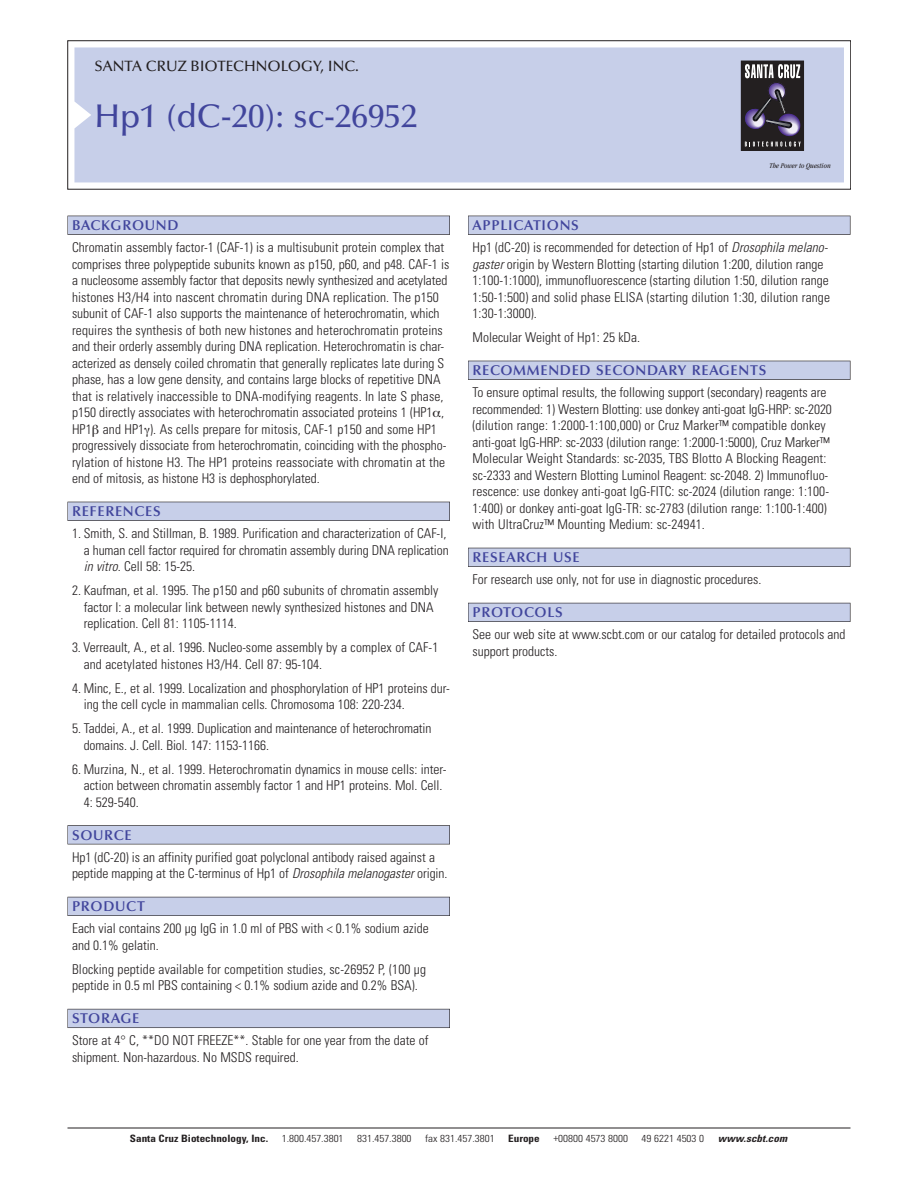
<style>
.page{position:relative;width:918px;height:1188px;background:#fff}
.page>*{position:absolute;margin:0;border:0;box-sizing:border-box;transform-origin:0 0}
.t1{font:500 33px "Optima";color:#41459c}
.t2{font:500 15px "Optima";color:#231f20}
.t3{font:600 14.25px "Optima";letter-spacing:.05em;color:#41459c}
.t4{font:300 condensed 13.5px/16.5px "Univers";color:#231f20}
.t5{font:300 condensed 10.2px "Univers";color:#231f20;scale:1.1 1}
.t6{font:700 condensed 10.2px "Univers";color:#231f20;scale:1.1 1}
.t7{font:italic 700 condensed 10.2px "Univers";color:#231f20;scale:1.1 1}
.t8{font:italic condensed 7.5px "Garamond";color:#231f20}
.s1{font-style:italic}
</style>
<div class="page">
<div style="left:74px;top:47px;width:770px;height:135px;background:#c7cfe9"></div>
<div style="left:741px;top:61px;width:62px;height:89px;background:#231f20"></div>
<div style="left:741px;top:61px;width:63px;height:90px;border:1px solid #231f20"></div>
<svg style="left:741px;top:64px;width:64px;height:83px"></svg>
<div style="left:68px;top:216px;width:382px;height:19px;background:#64636a"></div>
<div style="left:68px;top:216px;width:381px;height:18px;background:#c7cfe9"></div>
<div style="left:68px;top:502px;width:382px;height:19px;background:#62626a"></div>
<div style="left:68px;top:502px;width:381px;height:18px;background:#c7cfe9"></div>
<div style="left:68px;top:825px;width:382px;height:19px;background:#67666b"></div>
<div style="left:68px;top:826px;width:381px;height:18px;background:#c7cfe9"></div>
<div style="left:68px;top:897px;width:382px;height:19px;background:#63646e"></div>
<div style="left:68px;top:897px;width:381px;height:18px;background:#c7cfe9"></div>
<div style="left:68px;top:1009px;width:382px;height:19px;background:#696a75"></div>
<div style="left:68px;top:1009px;width:381px;height:18px;background:#c7cfe9"></div>
<div style="left:468px;top:216px;width:382px;height:19px;background:#64636a"></div>
<div style="left:468px;top:216px;width:382px;height:18px;background:#c7cfe9"></div>
<div style="left:468px;top:361px;width:382px;height:19px;background:#62626a"></div>
<div style="left:468px;top:361px;width:382px;height:18px;background:#c7cfe9"></div>
<div style="left:468px;top:548px;width:382px;height:19px;background:#63636c"></div>
<div style="left:468px;top:548px;width:382px;height:18px;background:#c7cfe9"></div>
<div style="left:468px;top:603px;width:382px;height:19px;background:#63646e"></div>
<div style="left:468px;top:603px;width:382px;height:18px;background:#c7cfe9"></div>
<hr style="left:68px;top:1128px;width:782px;height:1px;background:#231f20">
<p class="t2" style="left:94px;top:60px;width:266px">SANTA CRUZ BIOTECHNOLOGY, INC.</p>
<h1 class="t1" style="left:94px;top:102px;width:325px">Hp1 (dC-20): sc-26952</h1>
<p class="t3" style="left:72px;top:219px;width:108px">BACKGROUND</p>
<p class="t4" style="left:72px;top:240px;width:379px">Chromatin assembly factor-1 (CAF-1) is a multisubunit protein complex that comprises three polypeptide subunits known as p150, p60, and p48. CAF-1 is a nucleosome assembly factor that deposits newly synthesized and acetylated histones H3/H4 into nascent chromatin during DNA replication. The p150 subunit of CAF-1 also supports the maintenance of heterochromatin, which requires the synthesis of both new histones and heterochromatin proteins and their orderly assembly during DNA replication. Heterochromatin is char&shy;acterized as densely coiled chromatin that generally replicates late during S phase, has a low gene density, and contains large blocks of repetitive DNA that is relatively inaccessible to DNA-modifying reagents. In late S phase, p150 directly associates with heterochromatin associated proteins 1 (HP1 , HP1 and HP1 ). As cells prepare for mitosis, CAF-1 p150 and some HP1 progressively dissociate from heterochromatin, coinciding with the phospho&shy;rylation of histone H3. The HP1 proteins reassociate with chromatin at the end of mitosis, as histone H3 is dephosphorylated.</p>
<p class="t3" style="left:72px;top:505px;width:90px">REFERENCES</p>
<p class="t4" style="left:84px;top:526px;width:367px;text-indent:-12px">1. Smith, S. and Stillman, B. 1989. Purification and characterization of CAF-I, a human cell factor required for chromatin assembly during DNA replication <span class="s1">in vitro</span>. Cell 58: 15-25.</p>
<p class="t4" style="left:84px;top:583px;width:356px;text-indent:-12px">2. Kaufman, et al. 1995. The p150 and p60 subunits of chromatin assembly factor I: a molecular link between newly synthesized histones and DNA replication. Cell 81: 1105-1114.</p>
<p class="t4" style="left:84px;top:640px;width:356px;text-indent:-12px">3. Verreault, A., et al. 1996. Nucleo-some assembly by a complex of CAF-1 and acetylated histones H3/H4. Cell 87: 95-104.</p>
<p class="t4" style="left:84px;top:681px;width:368px;text-indent:-12px">4. Minc, E., et al. 1999. Localization and phosphorylation of HP1 proteins dur&shy;ing the cell cycle in mammalian cells. Chromosoma 108: 220-234.</p>
<p class="t4" style="left:84px;top:721px;width:349px;text-indent:-12px">5. Taddei, A., et al. 1999. Duplication and maintenance of heterochromatin domains. J. Cell. Biol. 147: 1153-1166.</p>
<p class="t4" style="left:84px;top:762px;width:364px;text-indent:-12px">6. Murzina, N., et al. 1999. Heterochromatin dynamics in mouse cells: inter&shy;action between chromatin assembly factor 1 and HP1 proteins. Mol. Cell.<br>4: 529-540.</p>
<p class="t3" style="left:72px;top:829px;width:61px">SOURCE</p>
<p class="t4" style="left:72px;top:850px;width:377px">Hp1 (dC-20) is an affinity purified goat polyclonal antibody raised against a peptide mapping at the C-terminus of Hp1 of <span class="s1">Drosophila melanogaster</span>origin.</p>
<p class="t3" style="left:72px;top:900px;width:74px">PRODUCT</p>
<p class="t4" style="left:72px;top:922px;width:358px">Each vial contains 200 µg IgG in 1.0 ml of PBS with &lt; 0.1% sodium azide and 0.1% gelatin.</p>
<p class="t4" style="left:72px;top:962px;width:356px">Blocking peptide available for competition studies, sc-26952 P, (100 µg peptide in 0.5 ml PBS containing &lt; 0.1% sodium azide and 0.2% BSA).</p>
<p class="t3" style="left:72px;top:1012px;width:69px">STORAGE</p>
<p class="t4" style="left:72px;top:1034px;width:358px">Store at 4° C, **DO NOT FREEZE**. Stable for one year from the date of shipment. Non-hazardous. No MSDS required.</p>
<p class="t8" style="left:769px;top:163px;width:63px">The Power to Question</p>
<p class="t3" style="left:473px;top:219px;width:108px">APPLICATIONS</p>
<p class="t4" style="left:473px;top:240px;width:359px">Hp1 (dC-20) is recommended for detection of Hp1 of <span class="s1">Drosophila melano&shy;gaster</span>origin by Western Blotting (starting dilution 1:200, dilution range 1:100-1:1000), immunofluorescence (starting dilution 1:50, dilution range 1:50-1:500) and solid phase ELISA (starting dilution 1:30, dilution range 1:30-1:3000).</p>
<p class="t4" style="left:473px;top:330px;width:169px">Molecular Weight of Hp1: 25 kDa.</p>
<p class="t3" style="left:473px;top:364px;width:295px">RECOMMENDED SECONDARY REAGENTS</p>
<p class="t4" style="left:473px;top:385px;width:361px">To ensure optimal results, the following support (secondary) reagents are recommended: 1) Western Blotting: use donkey anti-goat IgG-HRP: sc-2020 (dilution range: 1:2000-1:100,000) or Cruz Marker™ compatible donkey anti-goat IgG-HRP: sc-2033 (dilution range: 1:2000-1:5000), Cruz Marker™ Molecular Weight Standards: sc-2035, TBS Blotto A Blocking Reagent: sc-2333 and Western Blotting Luminol Reagent: sc-2048. 2) Immunofluo&shy;rescence: use donkey anti-goat IgG-FITC: sc-2024 (dilution range: 1:100- 1:400) or donkey anti-goat IgG-TR: sc-2783 (dilution range: 1:100-1:400) with UltraCruz™ Mounting Medium: sc-24941.</p>
<p class="t3" style="left:473px;top:551px;width:109px">RESEARCH USE</p>
<p class="t4" style="left:473px;top:573px;width:290px">For research use only, not for use in diagnostic procedures.</p>
<p class="t3" style="left:473px;top:606px;width:92px">PROTOCOLS</p>
<p class="t4" style="left:473px;top:628px;width:375px">See our web site at www.scbt.com or our catalog for detailed protocols and support products.</p>
<p class="t6" style="left:130px;top:1135px;width:127px">Santa Cruz Biotechnology, Inc.</p>
<p class="t5" style="left:282px;top:1135px;width:58px">1.800.457.3801</p>
<p class="t5" style="left:357px;top:1135px;width:51px">831.457.3800</p>
<p class="t5" style="left:425px;top:1135px;width:65px">fax 831.457.3801</p>
<p class="t6" style="left:508px;top:1135px;width:30px">Europe</p>
<p class="t5" style="left:553px;top:1135px;width:69px">+00800 4573 8000</p>
<p class="t5" style="left:642px;top:1135px;width:58px">49 6221 4503 0</p>
<p class="t7" style="left:718px;top:1135px;width:67px">www.scbt.com</p>
</div>
